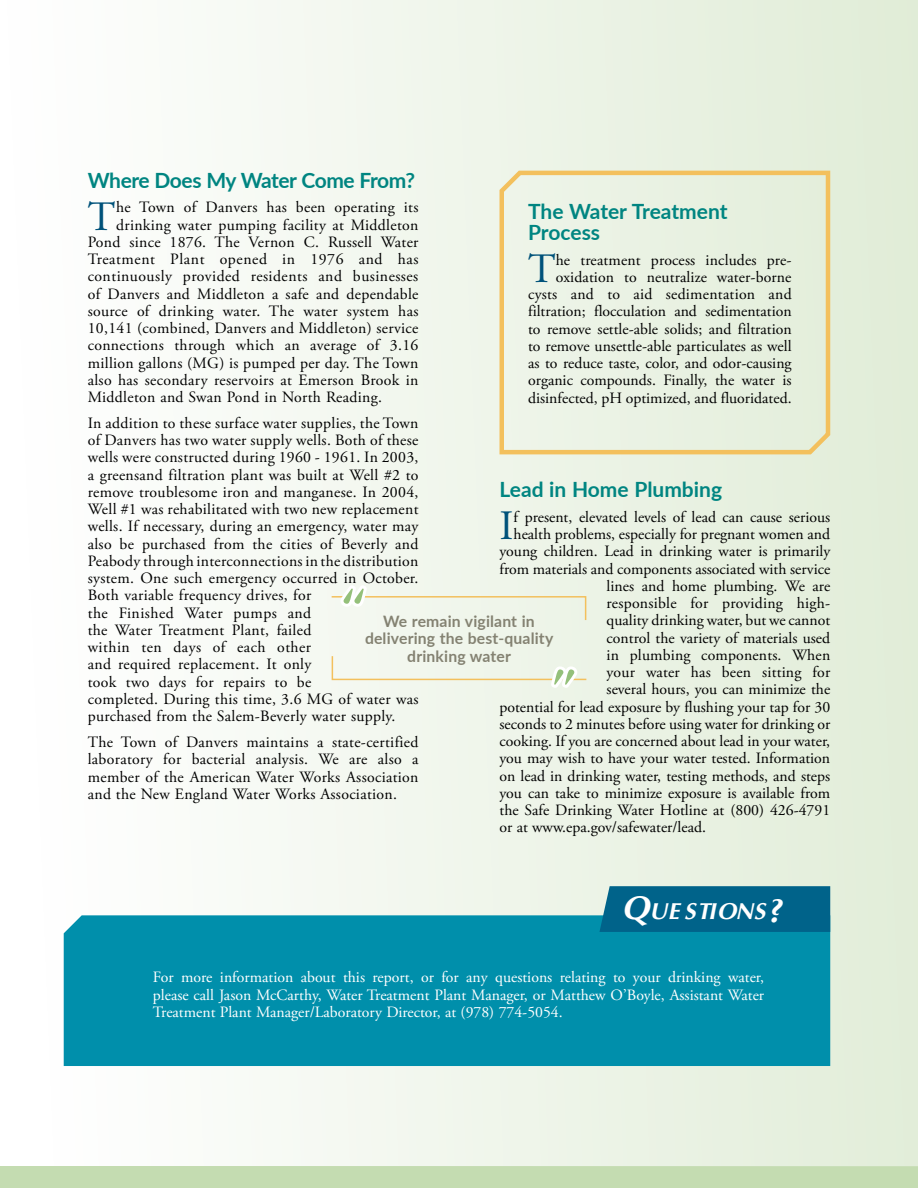
<style>
.page{position:relative;width:918px;height:1188px;background:#fff}
.page>*{position:absolute;margin:0;border:0;box-sizing:border-box;transform-origin:0 0}
.Initial_Cap{font:41.7px "Adobe Garamond Pro";color:#00527a}
.t1{font:italic 700 23.1px "Optima";color:#fff}
.Article_Headline-19{font:700 21px/21px "Lato";letter-spacing:-.01em;color:#008581}
.Initial_Cap-2{font:15.75px/17.2px "Adobe Garamond Pro";color:#000;text-align:right}
.First_Paragraph{font:15.75px/17.2px "Adobe Garamond Pro";letter-spacing:.02em;color:#000}
.Initial_Cap-3{font:15.75px "Adobe Garamond Pro";letter-spacing:.02em;color:#000}
.First_Paragraph-2{font:15.75px/17.2px "Adobe Garamond Pro";color:#fff;text-align:justify}
.First_Paragraph-3{font:700 15.75px/17.2px "Lato";letter-spacing:.01em;color:#848272;text-align:center}
.Initial_Cap-4{font:15.75px "Adobe Garamond Pro";letter-spacing:.03em;color:#000}
.Initial_Cap-5{font:15.75px "Adobe Garamond Pro";letter-spacing:.04em;color:#000}
.s1{font-size:33px}
</style>
<div class="page">
<div style="left:0;top:1166px;width:918px;height:22px;background:#c4dcb1"></div>
<div style="left:0;top:0;width:918px;height:1166px;background:linear-gradient(to right,#fff,#e1edd8)"></div>
<svg style="left:330px;top:583px;width:257px;height:39px"></svg>
<svg style="left:331px;top:655px;width:257px;height:35px"></svg>
<div style="left:497px;top:167px;width:335px;height:290px;background:#e9f1e2"></div>
<div style="left:64px;top:915px;width:766px;height:151px;background:#008fab"></div>
<div style="left:599px;top:886px;width:231px;height:46px;background:#00638a"></div>
<p class="Article_Headline-19" style="left:88px;top:168px;width:329px">Where Does My Water Come From?</p>
<p class="Initial_Cap" style="left:88px;top:191px;width:29px">T</p>
<p class="Initial_Cap-3" style="left:116px;top:198px;width:304px">he Town of Danvers has been operating its</p>
<p class="Article_Headline-19" style="left:528px;top:200px;width:201px">The Water Treatment<br>Process</p>
<p class="Initial_Cap" style="left:528px;top:244px;width:29px">T</p>
<p class="Initial_Cap-3" style="left:116px;top:215px;width:304px">drinking water pumping facility at Middleton</p>
<p class="Initial_Cap-3" style="left:88px;top:232px;width:332px">Pond since 1876. The Vernon C. Russell Water</p>
<p class="Initial_Cap-5" style="left:88px;top:250px;width:332px">Treatment Plant opened in 1976 and has</p>
<p class="Initial_Cap-4" style="left:88px;top:267px;width:332px">continuously provided residents and businesses</p>
<p class="Initial_Cap-3" style="left:88px;top:284px;width:332px">of Danvers and Middleton a safe and dependable</p>
<p class="Initial_Cap-3" style="left:88px;top:301px;width:332px">source of drinking water. The water system has</p>
<p class="Initial_Cap-3" style="left:88px;top:319px;width:332px">10,141 (combined, Danvers and Middleton) service</p>
<p class="Initial_Cap-3" style="left:88px;top:336px;width:332px">connections through which an average of 3.16</p>
<p class="Initial_Cap-3" style="left:88px;top:353px;width:332px">million gallons (MG) is pumped per day. The Town</p>
<p class="Initial_Cap-3" style="left:88px;top:370px;width:332px">also has secondary reservoirs at Emerson Brook in</p>
<p class="Initial_Cap-3" style="left:88px;top:388px;width:296px">Middleton and Swan Pond in North Reading.</p>
<p class="First_Paragraph" style="left:88px;top:415px;width:332px">In addition to these surface water supplies, the Town of Danvers has two water supply wells. Both of these wells were constructed during 1960 - 1961. In 2003, a greensand filtration plant was built at Well #2 to remove troublesome iron and manganese. In 2004, Well #1 was rehabilitated with two new replacement wells. If necessary, during an emergency, water may also be purchased from the cities of Beverly and Peabody through interconnections in the distribution system. One such emergency occurred in October.<br>Both variable frequency drives, for<br>the Finished Water pumps and<br>the Water Treatment Plant, failed<br>within ten days of each other<br>and required replacement. It only<br>took two days for repairs to be<br>completed. During this time, 3.6 MG of water was purchased from the Salem-Beverly water supply.</p>
<p class="First_Paragraph" style="left:88px;top:734px;width:332px;text-align:justify">The Town of Danvers maintains a state-certified laboratory for bacterial analysis. We are also a member of the American Water Works Association and the New England Water Works Association.</p>
<p class="Initial_Cap-2" style="left:528px;top:252px;width:265px">he treatment process includes pre&shy;oxidation to neutralize water-borne cysts and to aid sedimentation and filtration; flocculation and sedimentation to remove settle-able solids; and filtration to remove unsettle-able particulates as well as to reduce taste, color, and odor-causing organic compounds. Finally, the water is disinfected, pH optimized, and fluoridated.</p>
<p class="Article_Headline-19" style="left:500px;top:478px;width:224px">Lead in Home Plumbing</p>
<p class="Initial_Cap" style="left:500px;top:501px;width:16px">I</p>
<p class="Initial_Cap-2" style="left:514px;top:509px;width:318px">f present, elevated levels of lead can cause serious</p>
<p class="Initial_Cap-2" style="left:514px;top:526px;width:318px">health problems, especially for pregnant women and</p>
<p class="Initial_Cap-2" style="left:500px;top:543px;width:332px">young children. Lead in drinking water is primarily</p>
<p class="Initial_Cap-2" style="left:500px;top:561px;width:332px">from materials and components associated with service</p>
<p class="Initial_Cap-2" style="left:607px;top:578px;width:225px">lines and home plumbing. We are</p>
<p class="Initial_Cap-2" style="left:607px;top:595px;width:225px">responsible for providing high-</p>
<p class="Initial_Cap-2" style="left:607px;top:612px;width:225px">quality drinking water, but we cannot</p>
<p class="Initial_Cap-2" style="left:607px;top:630px;width:225px">control the variety of materials used</p>
<p class="Initial_Cap-2" style="left:607px;top:647px;width:225px">in plumbing components. When</p>
<p class="Initial_Cap-2" style="left:607px;top:664px;width:225px">your water has been sitting for</p>
<p class="Initial_Cap-2" style="left:607px;top:681px;width:225px">several hours, you can minimize the</p>
<p class="Initial_Cap-2" style="left:500px;top:699px;width:332px">potential for lead exposure by flushing your tap for 30</p>
<p class="Initial_Cap-2" style="left:500px;top:716px;width:332px">seconds to 2 minutes before using water for drinking or</p>
<p class="Initial_Cap-2" style="left:500px;top:733px;width:332px">cooking. If you are concerned about lead in your water,</p>
<p class="Initial_Cap-2" style="left:500px;top:750px;width:332px">you may wish to have your water tested. Information</p>
<p class="Initial_Cap-2" style="left:500px;top:768px;width:332px">on lead in drinking water, testing methods, and steps</p>
<p class="Initial_Cap-2" style="left:500px;top:785px;width:332px">you can take to minimize exposure is available from</p>
<p class="Initial_Cap-2" style="left:500px;top:802px;width:332px">the Safe Drinking Water Hotline at (800) 426-4791</p>
<p class="Initial_Cap-2" style="left:500px;top:819px;width:208px">or at www.epa.gov/safewater/lead.</p>
<p class="First_Paragraph-3" style="left:365px;top:612px;width:190px">We remain vigilant in delivering the best-quality drinking water</p>
<p class="t1" style="left:622px;top:898px;width:169px"><span class="s1">Q</span>UE STIONS<span class="s1">?</span></p>
<p class="First_Paragraph-2" style="left:153px;top:969px;width:613px">For more information about this report, or for any questions relating to your drinking water, please call Jason McCarthy, Water Treatment Plant Manager, or Matthew O’Boyle, Assistant Water Treatment Plant Manager/Laboratory Director, at (978) 774-5054.</p>
</div>
